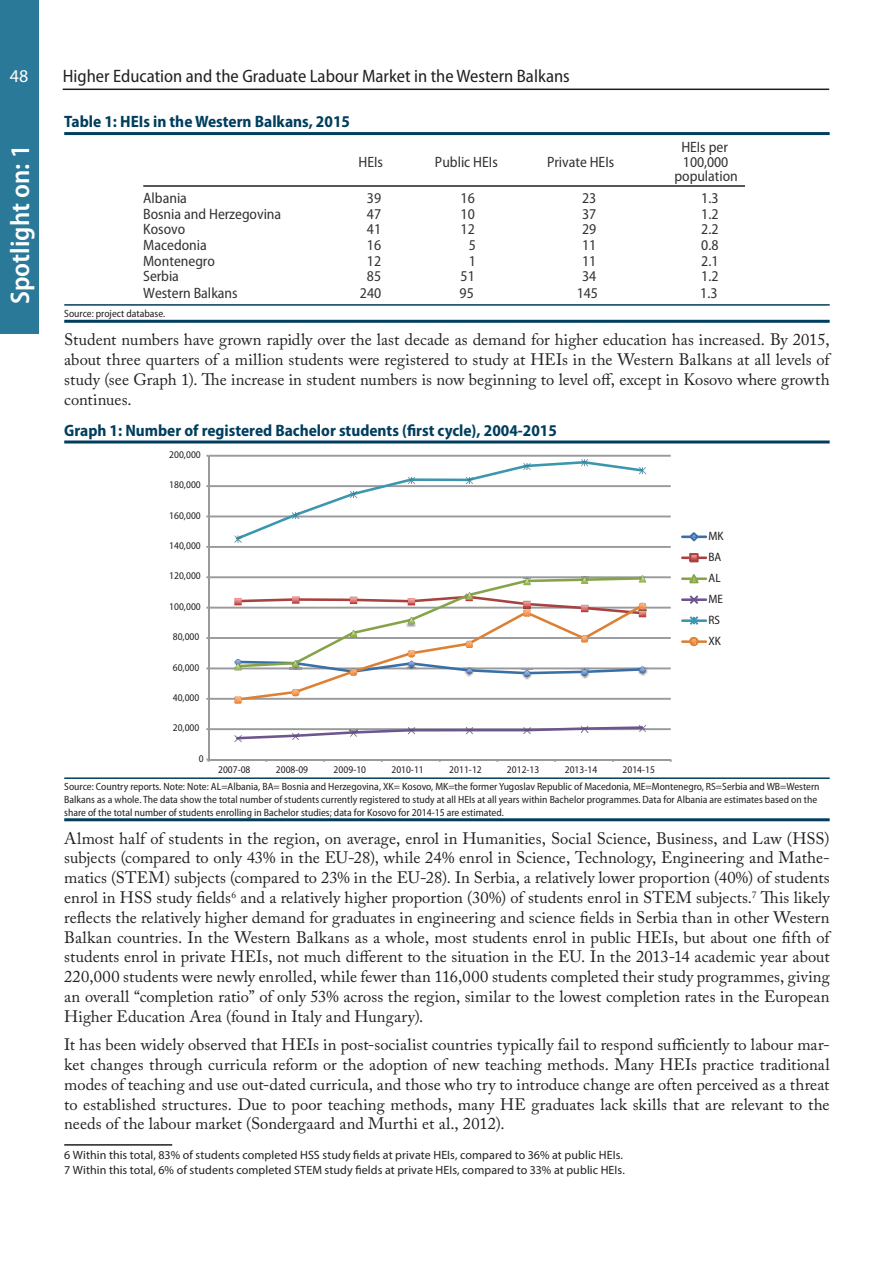
<style>
.page{position:relative;width:893px;height:1263px;background:#fff}
.page>*{position:absolute;margin:0;border:0;box-sizing:border-box;transform-origin:0 0}
.t1{font:600 semi-condensed 27px "Myriad Pro";color:#fff}
.t2{font:semi-condensed 18px "Myriad Pro";color:#231f20}
.t3{font:18px "Myriad Pro";color:#fff}
.Običan_txt{font:16.5px/19.8px "Adobe Caslon Pro";color:#231f20;text-align:justify}
.Tabela_-_naslov{font:700 semi-condensed 16.5px "Myriad Pro";color:#003e5e}
.t4{font:semi-condensed 15px/14.9px "Myriad Pro";color:#323333;text-align:center}
.t5{font:semi-condensed 12.15px/21px "Myriad Pro";letter-spacing:.005em;color:#231f20}
.Fusnote{font:12px "Myriad Pro";letter-spacing:.005em;color:#231f20}
.ispod_tabela{font:semi-condensed 10.5px/12.6px "Myriad Pro";color:#231f20}
.t6{font:semi-condensed 10.2px "Myriad Pro";color:#231f20}
</style>
<div class="page">
<div style="left:0;top:0;width:38px;height:334px;background:#2a7998"></div>
<hr style="left:63px;top:89px;width:766px;height:1px;background:#231f20">
<hr style="left:64px;top:132px;width:766px;height:3px;background:#003e5e">
<hr style="left:64px;top:304px;width:766px;height:2px;background:#003e5e">
<hr style="left:64px;top:320px;width:766px;height:3px;background:#003e5e">
<hr style="left:143px;top:185px;width:602px;height:2px;background:#231f20">
<hr style="left:64px;top:440px;width:766px;height:3px;background:#003e5e">
<hr style="left:64px;top:777px;width:766px;height:2px;background:#003e5e">
<hr style="left:64px;top:818px;width:766px;height:3px;background:#003e5e">
<hr style="left:209px;top:728px;width:462px;height:2px;background:#989a9d">
<hr style="left:209px;top:698px;width:462px;height:2px;background:#989a9d">
<hr style="left:209px;top:667px;width:462px;height:2px;background:#989a9d">
<hr style="left:209px;top:637px;width:462px;height:2px;background:#989a9d">
<hr style="left:209px;top:607px;width:462px;height:2px;background:#989a9d">
<hr style="left:209px;top:576px;width:462px;height:2px;background:#989a9d">
<hr style="left:209px;top:546px;width:462px;height:2px;background:#989a9d">
<hr style="left:209px;top:515px;width:462px;height:2px;background:#989a9d">
<hr style="left:209px;top:485px;width:462px;height:2px;background:#989a9d">
<hr style="left:209px;top:455px;width:462px;height:2px;background:#989a9d">
<hr style="left:208px;top:456px;width:2px;height:303px;background:#989a9d">
<hr style="left:209px;top:759px;width:462px;height:1px;background:#989a9d">
<svg style="left:234px;top:724px;width:412px;height:18px"></svg>
<svg style="left:234px;top:459px;width:412px;height:84px"></svg>
<svg style="left:234px;top:575px;width:414px;height:129px"></svg>
<hr style="left:681px;top:535px;width:26px;height:3px;background:#396fa7">
<svg style="left:689px;top:532px;width:10px;height:9px"></svg>
<hr style="left:681px;top:556px;width:26px;height:3px;background:#a8423f">
<svg style="left:689px;top:553px;width:10px;height:9px"></svg>
<hr style="left:681px;top:577px;width:26px;height:3px;background:#85a448">
<svg style="left:689px;top:574px;width:10px;height:9px"></svg>
<hr style="left:681px;top:598px;width:26px;height:3px;background:#6d558e">
<svg style="left:689px;top:595px;width:9px;height:9px"></svg>
<hr style="left:681px;top:619px;width:26px;height:3px;background:#3b96ae">
<svg style="left:689px;top:616px;width:9px;height:9px"></svg>
<hr style="left:681px;top:640px;width:26px;height:3px;background:#db8136">
<svg style="left:689px;top:637px;width:10px;height:9px"></svg>
<hr style="left:64px;top:1144px;width:108px;height:1px;background:#231f20">
<p class="t3" style="left:10px;top:64px;width:20px">48</p>
<p class="t2" style="left:63px;top:66px;width:509px">Higher Education and the Graduate Labour Market in the Western Balkans</p>
<p class="Tabela_-_naslov" style="left:64px;top:112px;width:287px">Table 1: HEIs in the Western Balkans, 2015</p>
<p class="t4" style="left:359px;top:155px;width:26px">HEIs</p>
<p class="t4" style="left:435px;top:155px;width:64px">Public HEIs</p>
<p class="t4" style="left:547px;top:155px;width:69px">Private HEIs</p>
<p class="t4" style="left:674px;top:140px;width:65px">HEIs per<br>100,000 population</p>
<h1 class="t1" style="left:5px;top:304px;width:161px;rotate:-90deg">Spotlight on: 1</h1>
<p class="t4" style="left:143px;top:191px;width:45px">Albania</p>
<p class="t4" style="left:367px;top:191px;width:16px">39</p>
<p class="t4" style="left:460px;top:191px;width:16px">16</p>
<p class="t4" style="left:582px;top:191px;width:16px">23</p>
<p class="t4" style="left:701px;top:191px;width:19px">1.3</p>
<p class="t4" style="left:143px;top:206px;width:139px">Bosnia and Herzegovina</p>
<p class="t4" style="left:367px;top:206px;width:16px">47</p>
<p class="t4" style="left:460px;top:206px;width:16px">10</p>
<p class="t4" style="left:582px;top:206px;width:16px">37</p>
<p class="t4" style="left:701px;top:206px;width:19px">1.2</p>
<p class="t4" style="left:143px;top:222px;width:44px">Kosovo</p>
<p class="t4" style="left:367px;top:222px;width:16px">41</p>
<p class="t4" style="left:460px;top:222px;width:16px">12</p>
<p class="t4" style="left:582px;top:222px;width:16px">29</p>
<p class="t4" style="left:701px;top:222px;width:19px">2.2</p>
<p class="t4" style="left:143px;top:238px;width:65px">Macedonia</p>
<p class="t4" style="left:367px;top:238px;width:16px">16</p>
<p class="t4" style="left:469px;top:238px;width:9px">5</p>
<p class="t4" style="left:582px;top:238px;width:16px">11</p>
<p class="t4" style="left:701px;top:238px;width:19px">0.8</p>
<p class="t4" style="left:143px;top:253px;width:73px">Montenegro</p>
<p class="t4" style="left:367px;top:253px;width:16px">12</p>
<p class="t4" style="left:469px;top:253px;width:9px">1</p>
<p class="t4" style="left:582px;top:253px;width:16px">11</p>
<p class="t4" style="left:701px;top:253px;width:19px">2.1</p>
<p class="t4" style="left:143px;top:269px;width:37px">Serbia</p>
<p class="t4" style="left:367px;top:269px;width:16px">85</p>
<p class="t4" style="left:460px;top:269px;width:16px">51</p>
<p class="t4" style="left:582px;top:269px;width:16px">34</p>
<p class="t4" style="left:701px;top:269px;width:19px">1.2</p>
<p class="t4" style="left:143px;top:286px;width:96px">Western Balkans</p>
<p class="t4" style="left:360px;top:286px;width:23px">240</p>
<p class="t4" style="left:460px;top:286px;width:16px">95</p>
<p class="t4" style="left:577px;top:286px;width:23px">145</p>
<p class="t4" style="left:700px;top:286px;width:19px">1.3</p>
<p class="ispod_tabela" style="left:64px;top:307px;width:103px">Source: project database.</p>
<p class="Običan_txt" style="left:64px;top:329px;width:767px">Student numbers have grown rapidly over the last decade as demand for higher education has increased. By 2015, about three quarters of a million students were registered to study at HEIs in the Western Balkans at all levels of study (see Graph 1). The increase in student numbers is now beginning to level off, except in Kosovo where growth continues.</p>
<p class="Tabela_-_naslov" style="left:64px;top:421px;width:494px">Graph 1: Number of registered Bachelor students (first cycle), 2004-2015</p>
<p class="t6" style="left:169px;top:449px;width:33px">200,000</p>
<p class="t6" style="left:169px;top:479px;width:33px">180,000</p>
<p class="t6" style="left:169px;top:510px;width:33px">160,000</p>
<p class="t6" style="left:169px;top:540px;width:33px">140,000</p>
<p class="t6" style="left:169px;top:570px;width:33px">120,000</p>
<p class="t6" style="left:169px;top:601px;width:33px">100,000</p>
<p class="t6" style="left:173px;top:631px;width:28px">80,000</p>
<p class="t6" style="left:173px;top:662px;width:28px">60,000</p>
<p class="t6" style="left:173px;top:692px;width:28px">40,000</p>
<p class="t6" style="left:173px;top:722px;width:28px">20,000</p>
<p class="t6" style="left:199px;top:753px;width:6px">0</p>
<p class="t6" style="left:218px;top:764px;width:34px">2007-08</p>
<p class="t6" style="left:276px;top:764px;width:34px">2008-09</p>
<p class="t6" style="left:334px;top:764px;width:34px">2009-10</p>
<p class="t6" style="left:391px;top:764px;width:34px">2010-11</p>
<p class="t6" style="left:449px;top:764px;width:34px">2011-12</p>
<p class="t6" style="left:507px;top:764px;width:34px">2012-13</p>
<p class="t6" style="left:565px;top:764px;width:34px">2013-14</p>
<p class="t6" style="left:622px;top:764px;width:34px">2014-15</p>
<p class="t5" style="left:708px;top:526px;width:17px">MK<br>BA<br>AL<br>ME<br>RS<br>XK</p>
<p class="ispod_tabela" style="left:64px;top:781px;width:757px">Source: Country reports. Note: Note: AL=Albania, BA= Bosnia and Herzegovina, XK= Kosovo, MK=the former Yugoslav Republic of Macedonia, ME=Montenegro, RS=Serbia and WB=Western<br>Balkans as a whole. The data show the total number of students currently registered to study at all HEIs at all years within Bachelor programmes. Data for Albania are estimates based on the share of the total number of students enrolling in Bachelor studies; data for Kosovo for 2014-15 are estimated.</p>
<p class="Običan_txt" style="left:64px;top:828px;width:767px">Almost half of students in the region, on average, enrol in Humanities, Social Science, Business, and Law (HSS) subjects (compared to only 43% in the EU-28), while 24% enrol in Science, Technology, Engineering and Mathe&shy;matics (STEM) subjects (compared to 23% in the EU-28). In Serbia, a relatively lower proportion (40%) of students enrol in HSS study fields<sup>6</sup> and a relatively higher proportion (30%) of students enrol in STEM subjects.<sup>7</sup> This likely reflects the relatively higher demand for graduates in engineering and science fields in Serbia than in other Western Balkan countries. In the Western Balkans as a whole, most students enrol in public HEIs, but about one fifth of students enrol in private HEIs, not much different to the situation in the EU. In the 2013-14 academic year about 220,000 students were newly enrolled, while fewer than 116,000 students completed their study programmes, giving an overall “completion ratio” of only 53% across the region, similar to the lowest completion rates in the European Higher Education Area (found in Italy and Hungary).</p>
<p class="Običan_txt" style="left:64px;top:1034px;width:767px">It has been widely observed that HEIs in post-socialist countries typically fail to respond sufficiently to labour mar&shy;ket changes through curricula reform or the adoption of new teaching methods. Many HEIs practice traditional modes of teaching and use out-dated curricula, and those who try to introduce change are often perceived as a threat to established structures. Due to poor teaching methods, many HE graduates lack skills that are relevant to the needs of the labour market (Sondergaard and Murthi et al., 2012).</p>
<p class="Fusnote" style="left:64px;top:1148px;width:560px">6 Within this total, 83% of students completed HSS study fields at private HEIs, compared to 36% at public HEIs.</p>
<p class="Fusnote" style="left:64px;top:1162px;width:562px">7 Within this total, 6% of students completed STEM study fields at private HEIs, compared to 33% at public HEIs.</p>
</div>
